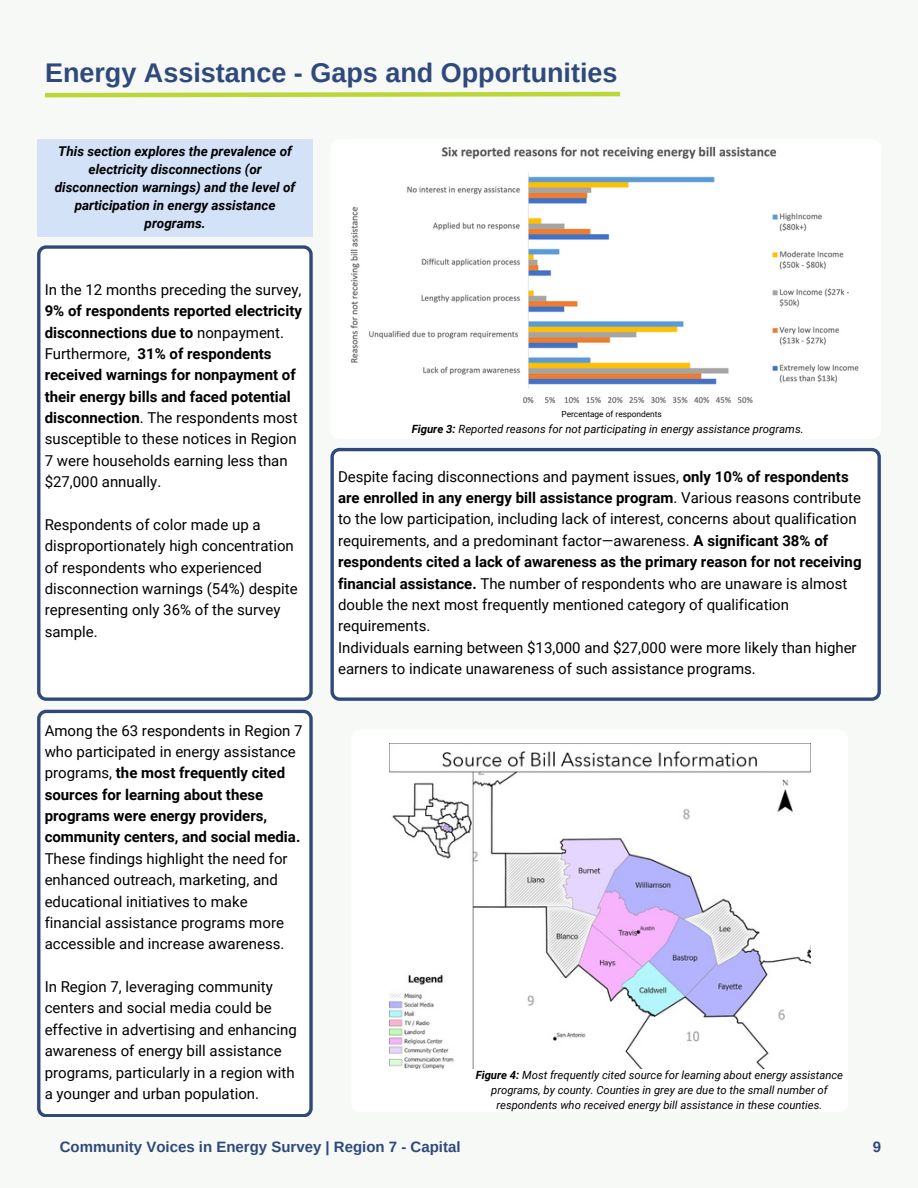
<style>
.page{position:relative;width:918px;height:1188px;background:#f7f9f7}
.page>*{position:absolute;margin:0;border:0;box-sizing:border-box;transform-origin:0 0}
.t1{font:700 27px "Arimo";color:#2f497b}
.t2{font:15px/21.3px "Roboto";color:#000}
.t3{font:700 15px "Arimo";color:#2f497b}
.t4{font:italic 700 13.5px/18px "Roboto";color:#000;text-align:center}
.t5{font:italic 11.4px "Roboto";color:#000}
.t6{font:italic 11.25px/15px "Roboto";color:#000;text-align:center}
.t7{font:8.4px "Roboto";color:#000}
.s1{font-weight:700}
</style>
<div class="page">
<div style="left:330px;top:139px;width:551px;height:300px;background:#fff;border-radius:9px"></div>
<svg style="left:37px;top:245px;width:276px;height:456px"></svg>
<svg style="left:37px;top:710px;width:276px;height:407px"></svg>
<svg style="left:330px;top:448px;width:551px;height:253px"></svg>
<svg style="left:45px;top:91px;width:576px;height:7px"></svg>
<div style="left:37px;top:139px;width:276px;height:97px;background:#d4e2f8"></div>
<div style="left:472px;top:1065px;width:368px;height:47px;background:#fff"></div>
<img style="left:350px;top:146px;width:509px;height:258px">
<img style="left:389px;top:743px;width:421px;height:325px">
<p class="t1" style="left:45px;top:58px;width:574px">Energy Assistance - Gaps and Opportunities</p>
<p class="t4" style="left:55px;top:143px;width:242px">This section explores the prevalence of electricity disconnections (or disconnection warnings) and the level of participation in energy assistance programs.</p>
<p class="t2" style="left:45px;top:279px;width:259px">In the 12 months preceding the survey, <span class="s1">9% of respondents reported electricity disconnections due to</span> nonpayment.<br>Furthermore, <span class="s1">31% of respondents received warnings for nonpayment of their energy bills and faced potential disconnection</span>. The respondents most susceptible to these notices in Region 7 were households earning less than $27,000 annually.</p>
<p class="t2" style="left:45px;top:514px;width:255px">Respondents of color made up a disproportionately high concentration of respondents who experienced disconnection warnings (54%) despite representing only 36% of the survey sample.</p>
<p class="t7" style="left:561px;top:409px;width:102px">Percentage of respondents</p>
<p class="t5" style="left:412px;top:422px;width:394px"><span class="s1">Figure 3:</span> Reported reasons for not participating in energy assistance programs.</p>
<p class="t2" style="left:338px;top:466px;width:525px">Despite facing disconnections and payment issues, <span class="s1">only 10% of respondents are enrolled in any energy bill assistance program</span>. Various reasons contribute to the low participation, including lack of interest, concerns about qualification requirements, and a predominant factor—awareness. <span class="s1">A significant 38% of respondents cited a lack of awareness as the primary reason for not receiving financial assistance.</span> The number of respondents who are unaware is almost double the next most frequently mentioned category of qualification requirements.</p>
<p class="t2" style="left:338px;top:637px;width:520px">Individuals earning between $13,000 and $27,000 were more likely than higher earners to indicate unawareness of such assistance programs.</p>
<p class="t2" style="left:45px;top:720px;width:260px">Among the 63 respondents in Region 7 who participated in energy assistance programs, <span class="s1">the most frequently cited sources for learning about these programs were energy providers, community centers, and social media.<br></span>These findings highlight the need for enhanced outreach, marketing, and educational initiatives to make financial assistance programs more accessible and increase awareness.</p>
<p class="t2" style="left:45px;top:976px;width:254px">In Region 7, leveraging community centers and social media could be effective in advertising and enhancing awareness of energy bill assistance programs, particularly in a region with a younger and urban population.</p>
<p class="t3" style="left:60px;top:1138px;width:402px">Community Voices in Energy Survey | Region 7 - Capital</p>
<p class="t6" style="left:476px;top:1067px;width:369px"><span class="s1">Figure 4:</span> Most frequently cited source for learning about energy assistance programs, by county. Counties in grey are due to the small number of respondents who received energy bill assistance in these counties.</p>
<p class="t3" style="left:873px;top:1138px;width:10px">9</p>
</div>
